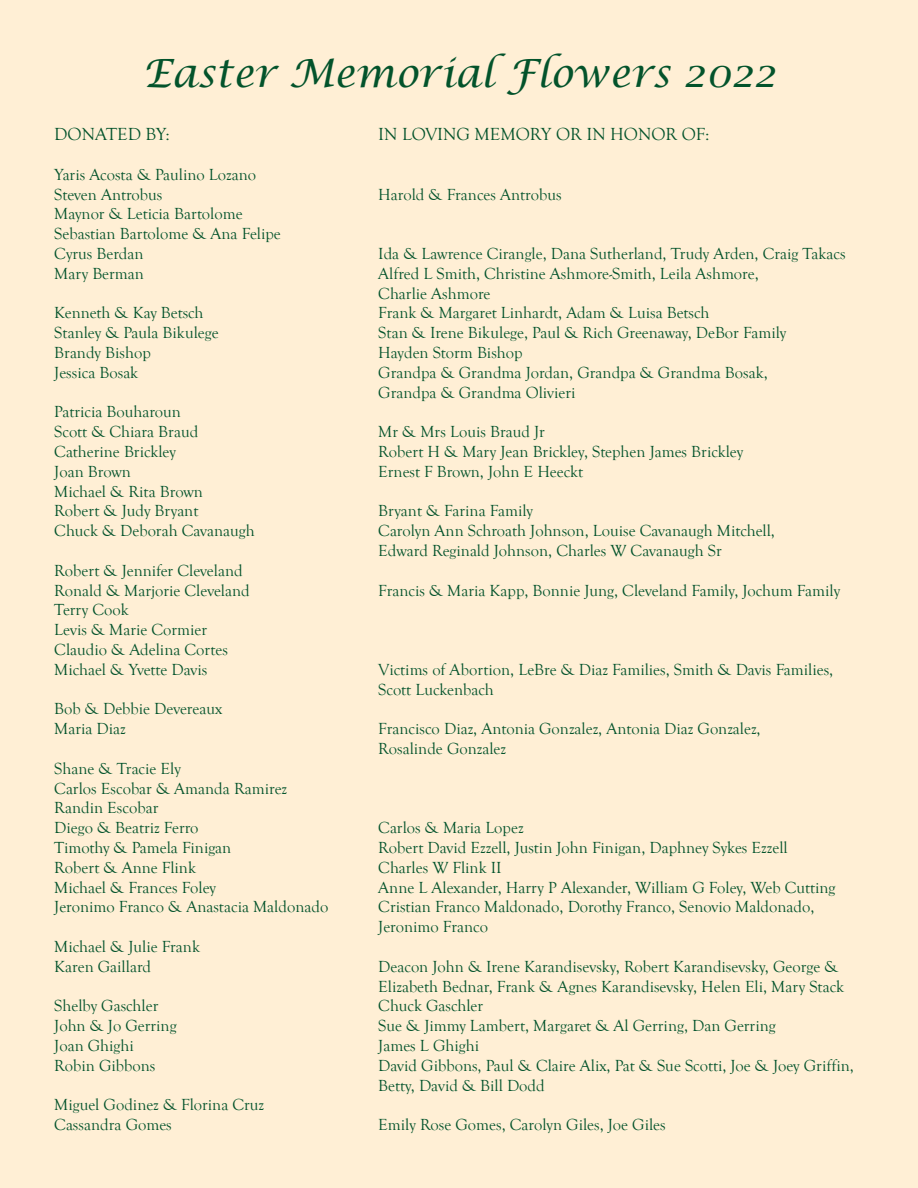
<style>
.page{position:relative;width:918px;height:1188px;background:#ffefd5}
.page>*{position:absolute;margin:0;border:0;box-sizing:border-box;transform-origin:0 0}
.t1{font:italic 39px "Lucida Calligraphy";color:#03532b}
.t2{font:18px "Goudy Old Style T";color:#03532b}
.t3{font:16.5px "Goudy Old Style T";color:#03532b}
</style>
<div class="page">
<p class="t1" style="left:143px;top:50px;width:634px">Easter Memorial Flowers 2022</p>
<p class="t2" style="left:54px;top:125px;width:117px">DONATED BY:</p>
<p class="t2" style="left:378px;top:125px;width:333px">IN LOVING MEMORY OR IN HONOR OF:</p>
<p class="t3" style="left:54px;top:165px;width:203px">Yaris Acosta &amp; Paulino Lozano</p>
<p class="t3" style="left:54px;top:185px;width:110px">Steven Antrobus</p>
<p class="t3" style="left:378px;top:185px;width:185px">Harold &amp; Frances Antrobus</p>
<p class="t3" style="left:54px;top:205px;width:190px">Maynor &amp; Leticia Bartolome</p>
<p class="t3" style="left:54px;top:225px;width:228px">Sebastian Bartolome &amp; Ana Felipe</p>
<p class="t3" style="left:54px;top:245px;width:91px">Cyrus Berdan</p>
<p class="t3" style="left:378px;top:245px;width:469px">Ida &amp; Lawrence Cirangle, Dana Sutherland, Trudy Arden, Craig Takacs</p>
<p class="t3" style="left:54px;top:264px;width:91px">Mary Berman</p>
<p class="t3" style="left:378px;top:264px;width:382px">Alfred L Smith, Christine Ashmore-Smith, Leila Ashmore,</p>
<p class="t3" style="left:378px;top:284px;width:114px">Charlie Ashmore</p>
<p class="t3" style="left:54px;top:304px;width:151px">Kenneth &amp; Kay Betsch</p>
<p class="t3" style="left:378px;top:304px;width:333px">Frank &amp; Margaret Linhardt, Adam &amp; Luisa Betsch</p>
<p class="t3" style="left:54px;top:324px;width:166px">Stanley &amp; Paula Bikulege</p>
<p class="t3" style="left:378px;top:324px;width:410px">Stan &amp; Irene Bikulege, Paul &amp; Rich Greenaway, DeBor Family</p>
<p class="t3" style="left:54px;top:344px;width:98px">Brandy Bishop</p>
<p class="t3" style="left:378px;top:344px;width:146px">Hayden Storm Bishop</p>
<p class="t3" style="left:54px;top:363px;width:85px">Jessica Bosak</p>
<p class="t3" style="left:378px;top:363px;width:391px">Grandpa &amp; Grandma Jordan, Grandpa &amp; Grandma Bosak,</p>
<p class="t3" style="left:378px;top:383px;width:199px">Grandpa &amp; Grandma Olivieri</p>
<p class="t3" style="left:54px;top:403px;width:128px">Patricia Bouharoun</p>
<p class="t3" style="left:54px;top:423px;width:146px">Scott &amp; Chiara Braud</p>
<p class="t3" style="left:378px;top:423px;width:168px">Mr &amp; Mrs Louis Braud Jr</p>
<p class="t3" style="left:54px;top:443px;width:123px">Catherine Brickley</p>
<p class="t3" style="left:378px;top:443px;width:366px">Robert H &amp; Mary Jean Brickley, Stephen James Brickley</p>
<p class="t3" style="left:54px;top:462px;width:78px">Joan Brown</p>
<p class="t3" style="left:378px;top:462px;width:206px">Ernest F Brown, John E Heeckt</p>
<p class="t3" style="left:54px;top:482px;width:150px">Michael &amp; Rita Brown</p>
<p class="t3" style="left:54px;top:502px;width:146px">Robert &amp; Judy Bryant</p>
<p class="t3" style="left:378px;top:502px;width:156px">Bryant &amp; Farina Family</p>
<p class="t3" style="left:54px;top:522px;width:202px">Chuck &amp; Deborah Cavanaugh</p>
<p class="t3" style="left:378px;top:522px;width:398px">Carolyn Ann Schroath Johnson, Louise Cavanaugh Mitchell,</p>
<p class="t3" style="left:378px;top:542px;width:345px">Edward Reginald Johnson, Charles W Cavanaugh Sr</p>
<p class="t3" style="left:54px;top:561px;width:190px">Robert &amp; Jennifer Cleveland</p>
<p class="t3" style="left:54px;top:581px;width:197px">Ronald &amp; Marjorie Cleveland</p>
<p class="t3" style="left:378px;top:581px;width:463px">Francis &amp; Maria Kapp, Bonnie Jung, Cleveland Family, Jochum Family</p>
<p class="t3" style="left:54px;top:601px;width:76px">Terry Cook</p>
<p class="t3" style="left:54px;top:621px;width:154px">Levis &amp; Marie Cormier</p>
<p class="t3" style="left:54px;top:641px;width:175px">Claudio &amp; Adelina Cortes</p>
<p class="t3" style="left:54px;top:660px;width:155px">Michael &amp; Yvette Davis</p>
<p class="t3" style="left:378px;top:660px;width:456px">Victims of Abortion, LeBre &amp; Diaz Families, Smith &amp; Davis Families,</p>
<p class="t3" style="left:378px;top:680px;width:117px">Scott Luckenbach</p>
<p class="t3" style="left:54px;top:700px;width:169px">Bob &amp; Debbie Devereaux</p>
<p class="t3" style="left:54px;top:720px;width:73px">Maria Diaz</p>
<p class="t3" style="left:378px;top:720px;width:384px">Francisco Diaz, Antonia Gonzalez, Antonia Diaz Gonzalez,</p>
<p class="t3" style="left:378px;top:740px;width:129px">Rosalinde Gonzalez</p>
<p class="t3" style="left:54px;top:759px;width:128px">Shane &amp; Tracie Ely</p>
<p class="t3" style="left:54px;top:779px;width:234px">Carlos Escobar &amp; Amanda Ramirez</p>
<p class="t3" style="left:54px;top:799px;width:106px">Randin Escobar</p>
<p class="t3" style="left:54px;top:819px;width:146px">Diego &amp; Beatriz Ferro</p>
<p class="t3" style="left:378px;top:819px;width:147px">Carlos &amp; Maria Lopez</p>
<p class="t3" style="left:54px;top:839px;width:179px">Timothy &amp; Pamela Finigan</p>
<p class="t3" style="left:378px;top:839px;width:411px">Robert David Ezzell, Justin John Finigan, Daphney Sykes Ezzell</p>
<p class="t3" style="left:54px;top:858px;width:143px">Robert &amp; Anne Flink</p>
<p class="t3" style="left:378px;top:858px;width:125px">Charles W Flink II</p>
<p class="t3" style="left:54px;top:878px;width:163px">Michael &amp; Frances Foley</p>
<p class="t3" style="left:378px;top:878px;width:459px">Anne L Alexander, Harry P Alexander, William G Foley, Web Cutting</p>
<p class="t3" style="left:54px;top:898px;width:276px">Jeronimo Franco &amp; Anastacia Maldonado</p>
<p class="t3" style="left:378px;top:898px;width:438px">Cristian Franco Maldonado, Dorothy Franco, Senovio Maldonado,</p>
<p class="t3" style="left:378px;top:918px;width:111px">Jeronimo Franco</p>
<p class="t3" style="left:54px;top:938px;width:147px">Michael &amp; Julie Frank</p>
<p class="t3" style="left:54px;top:957px;width:98px">Karen Gaillard</p>
<p class="t3" style="left:378px;top:957px;width:462px">Deacon John &amp; Irene Karandisevsky, Robert Karandisevsky, George &amp;</p>
<p class="t3" style="left:378px;top:977px;width:467px">Elizabeth Bednar, Frank &amp; Agnes Karandisevsky, Helen Eli, Mary Stack</p>
<p class="t3" style="left:54px;top:997px;width:106px">Shelby Gaschler</p>
<p class="t3" style="left:378px;top:997px;width:106px">Chuck Gaschler</p>
<p class="t3" style="left:54px;top:1017px;width:124px">John &amp; Jo Gerring</p>
<p class="t3" style="left:378px;top:1017px;width:399px">Sue &amp; Jimmy Lambert, Margaret &amp; Al Gerring, Dan Gerring</p>
<p class="t3" style="left:54px;top:1037px;width:81px">Joan Ghighi</p>
<p class="t3" style="left:378px;top:1037px;width:102px">James L Ghighi</p>
<p class="t3" style="left:54px;top:1056px;width:103px">Robin Gibbons</p>
<p class="t3" style="left:378px;top:1056px;width:477px">David Gibbons, Paul &amp; Claire Alix, Pat &amp; Sue Scotti, Joe &amp; Joey Griffin,</p>
<p class="t3" style="left:378px;top:1076px;width:168px">Betty, David &amp; Bill Dodd</p>
<p class="t3" style="left:54px;top:1096px;width:211px">Miguel Godinez &amp; Florina Cruz</p>
<p class="t3" style="left:54px;top:1116px;width:119px">Cassandra Gomes</p>
<p class="t3" style="left:378px;top:1116px;width:289px">Emily Rose Gomes, Carolyn Giles, Joe Giles</p>
</div>
